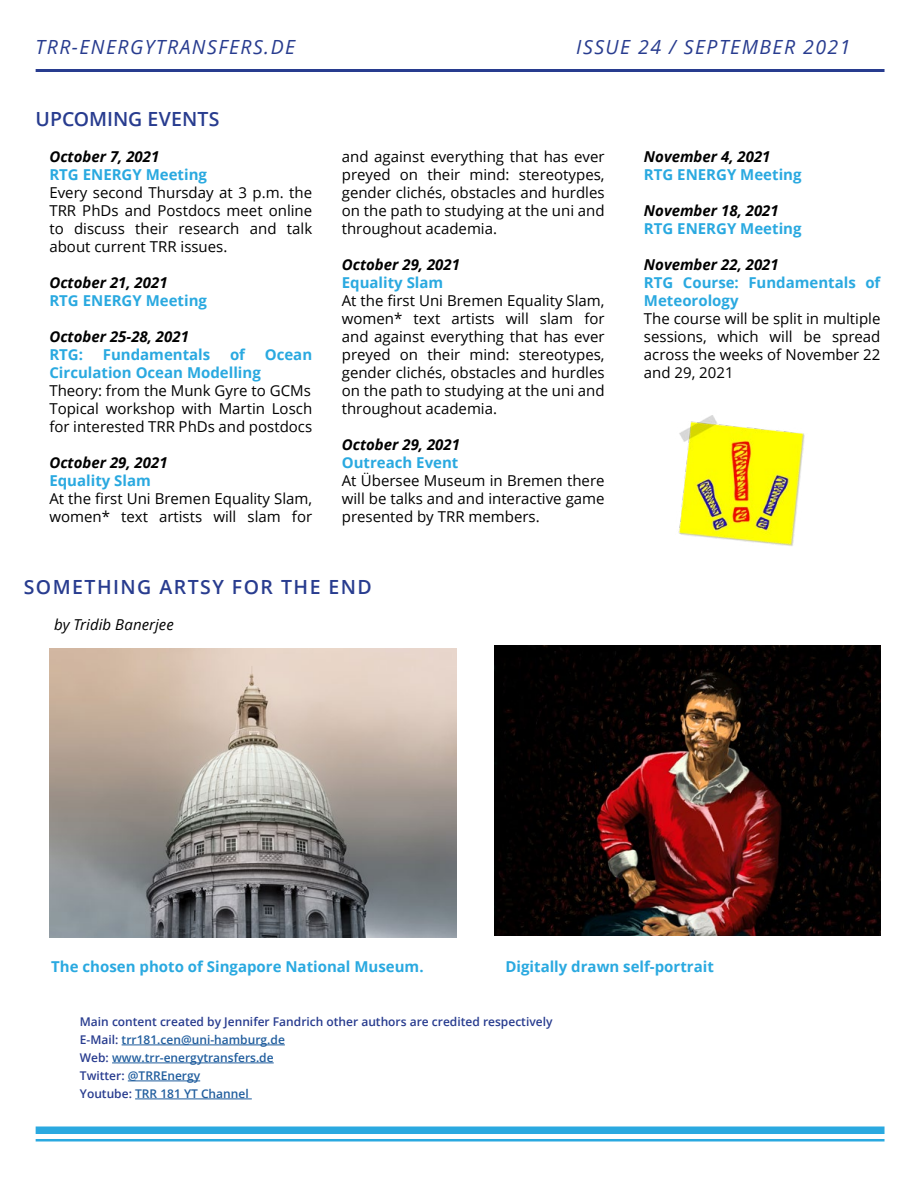
<style>
.page{position:relative;width:918px;height:1188px;background:#fff}
.page>*{position:absolute;margin:0;border:0;box-sizing:border-box;transform-origin:0 0}
.t1{font:italic 19.5px "Open Sans";letter-spacing:.075em;color:#283c8f}
.t2{font:600 19.5px "Open Sans";letter-spacing:.075em;color:#283c8f}
.t3{font:600 19.5px "Open Sans";letter-spacing:-.005em;color:#283c8f}
.t4{font:15px/18px "Open Sans";color:#000;text-align:justify}
.t5{font:700 15px/18px "Open Sans";color:#2aa9e0}
.t6{font:italic 700 15px "Open Sans";color:#000}
.t7{font:italic 15px "Open Sans";letter-spacing:.005em;color:#000}
.t8{font:600 12px/18px "Open Sans";color:#283c8f}
.s1{color:#215e9e}
</style>
<div class="page">
<img style="left:678px;top:415px;width:127px;height:131px">
<img style="left:495px;top:646px;width:386px;height:290px">
<div style="left:36px;top:1126px;width:849px;height:8px;background:#2aa9e0"></div>
<hr style="left:36px;top:1139px;width:849px;height:3px;background:#2aa9e0">
<hr style="left:36px;top:69px;width:849px;height:3px;background:#283c8f">
<hr style="left:122px;top:1045px;width:163px;height:1px;background:#215e9e">
<hr style="left:112px;top:1063px;width:162px;height:1px;background:#215e9e">
<hr style="left:128px;top:1081px;width:72px;height:1px;background:#215e9e">
<hr style="left:135px;top:1099px;width:117px;height:1px;background:#215e9e">
<img style="left:49px;top:648px;width:407px;height:290px">
<h1 class="t1" style="left:36px;top:34px;width:261px">TRR-ENERGYTRANSFERS.DE</h1>
<h1 class="t1" style="left:576px;top:34px;width:276px">ISSUE 24 / SEPTEMBER 2021</h1>
<h1 class="t3" style="left:36px;top:106px;width:185px">UPCOMING EVENTS</h1>
<p class="t6" style="left:49px;top:146px;width:112px">October 7, 2021</p>
<p class="t5" style="left:49px;top:165px;width:159px">RTG ENERGY Meeting</p>
<p class="t4" style="left:49px;top:183px;width:264px">Every second Thursday at 3 p.m. the TRR PhDs and Postdocs meet online to discuss their research and talk about current TRR issues.</p>
<p class="t6" style="left:49px;top:272px;width:120px">October 21, 2021</p>
<p class="t5" style="left:49px;top:291px;width:159px">RTG ENERGY Meeting</p>
<p class="t6" style="left:49px;top:326px;width:141px">October 25-28, 2021</p>
<p class="t5" style="left:49px;top:345px;width:35px">RTG:</p>
<p class="t5" style="left:103px;top:345px;width:109px">Fundamentals</p>
<p class="t5" style="left:230px;top:345px;width:17px">of</p>
<p class="t5" style="left:265px;top:345px;width:49px">Ocean</p>
<p class="t5" style="left:49px;top:363px;width:213px">Circulation Ocean Modelling</p>
<p class="t4" style="left:49px;top:381px;width:264px">Theory: from the Munk Gyre to GCMs Topical workshop with Martin Losch for interested TRR PhDs and postdocs</p>
<p class="t6" style="left:49px;top:452px;width:120px">October 29, 2021</p>
<p class="t5" style="left:49px;top:471px;width:103px">Equality Slam</p>
<p class="t4" style="left:49px;top:489px;width:264px">At the first Uni Bremen Equality Slam, women* text artists will slam for</p>
<p class="t4" style="left:342px;top:147px;width:264px">and against everything that has ever preyed on their mind: stereotypes, gender clichés, obstacles and hurdles on the path to studying at the uni and throughout academia.</p>
<p class="t6" style="left:342px;top:254px;width:120px">October 29, 2021</p>
<p class="t5" style="left:342px;top:273px;width:103px">Equality Slam</p>
<p class="t4" style="left:342px;top:291px;width:264px">At the first Uni Bremen Equality Slam, women* text artists will slam for and against everything that has ever preyed on their mind: stereotypes, gender clichés, obstacles and hurdles on the path to studying at the uni and throughout academia.</p>
<p class="t6" style="left:342px;top:434px;width:120px">October 29, 2021</p>
<p class="t5" style="left:342px;top:453px;width:118px">Outreach Event</p>
<p class="t4" style="left:342px;top:471px;width:264px">At Übersee Museum in Bremen there will be talks and and interactive game presented by TRR members.</p>
<h1 class="t2" style="left:24px;top:574px;width:350px">SOMETHING ARTSY FOR THE END</h1>
<p class="t7" style="left:54px;top:614px;width:121px">by Tridib Banerjee</p>
<p class="t6" style="left:644px;top:146px;width:128px">November 4, 2021</p>
<p class="t5" style="left:644px;top:165px;width:159px">RTG ENERGY Meeting</p>
<p class="t6" style="left:644px;top:200px;width:136px">November 18, 2021</p>
<p class="t5" style="left:644px;top:219px;width:159px">RTG ENERGY Meeting</p>
<p class="t6" style="left:644px;top:254px;width:136px">November 22, 2021</p>
<p class="t5" style="left:644px;top:273px;width:238px">RTG Course: Fundamentals of<br>Meteorology</p>
<p class="t4" style="left:644px;top:309px;width:238px">The course will be split in multiple sessions, which will be spread across the weeks of November 22 and 29, 2021</p>
<p class="t5" style="left:51px;top:957px;width:374px">The chosen photo of Singapore National Museum.</p>
<p class="t5" style="left:505px;top:957px;width:210px">Digitally drawn self-portrait</p>
<p class="t8" style="left:80px;top:1012px;width:474px">Main content created by Jennifer Fandrich other authors are credited respectively E-Mail: <span class="s1">trr181.cen@uni-hamburg.de<br></span>Web: <span class="s1">www.trr-energytransfers.de<br></span>Twitter: <span class="s1">@TRREnergy<br></span>Youtube: <span class="s1">TRR 181 YT Channel</span></p>
</div>
